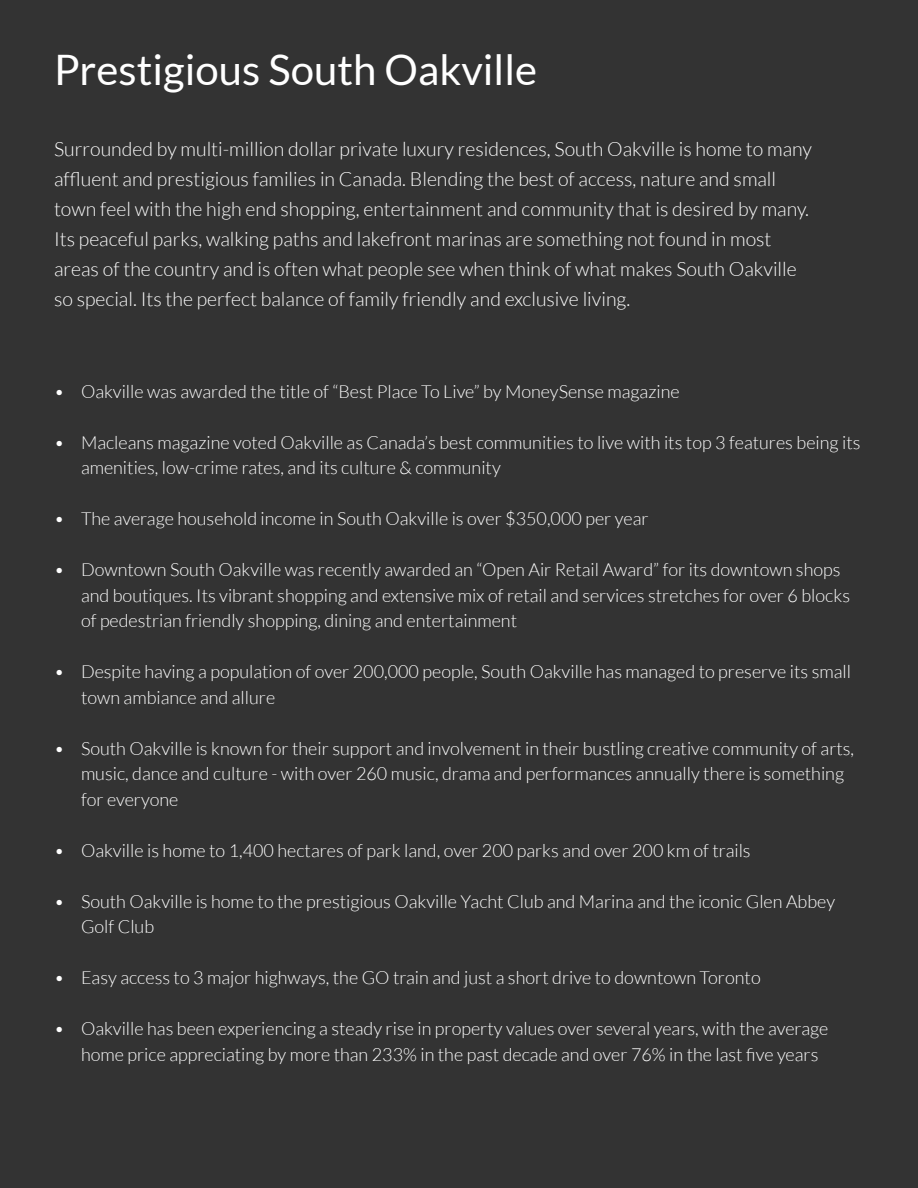
<style>
.page{position:relative;width:918px;height:1188px;background:#333}
.page>*{position:absolute;margin:0;border:0;box-sizing:border-box;transform-origin:0 0}
.t1{font:42px "Lato";color:#fff}
.t2{font:300 19.5px/30px "Lato";color:#fff}
.t3{font:300 18px/25.5px "Lato";color:#fff}
</style>
<div class="page">
<p class="t1" style="left:54px;top:47px;width:485px">Prestigious South Oakville</p>
<p class="t2" style="left:54px;top:134px;width:760px">Surrounded by multi-million dollar private luxury residences, South Oakville is home to many affluent and prestigious families in Canada. Blending the best of access, nature and small town feel with the high end shopping, entertainment and community that is desired by many.<br>Its peaceful parks, walking paths and lakefront marinas are something not found in most areas of the country and is often what people see when think of what makes South Oakville so special. Its the perfect balance of family friendly and exclusive living.</p>
<p class="t3" style="left:54px;top:379px;width:627px">• Oakville was awarded the title of “Best Place To Live” by MoneySense magazine</p>
<p class="t3" style="left:81px;top:430px;width:781px;text-indent:-27px">• Macleans magazine voted Oakville as Canada’s best communities to live with its top 3 features being its amenities, low-crime rates, and its culture &amp; community</p>
<p class="t3" style="left:54px;top:506px;width:596px">• The average household income in South Oakville is over $350,000 per year</p>
<p class="t3" style="left:81px;top:557px;width:771px;text-indent:-27px">• Downtown South Oakville was recently awarded an “Open Air Retail Award” for its downtown shops and boutiques. Its vibrant shopping and extensive mix of retail and services stretches for over 6 blocks of pedestrian friendly shopping, dining and entertainment</p>
<p class="t3" style="left:81px;top:659px;width:771px;text-indent:-27px">• Despite having a population of over 200,000 people, South Oakville has managed to preserve its small town ambiance and allure</p>
<p class="t3" style="left:81px;top:736px;width:775px;text-indent:-27px">• South Oakville is known for their support and involvement in their bustling creative community of arts, music, dance and culture - with over 260 music, drama and performances annually there is something for everyone</p>
<p class="t3" style="left:54px;top:838px;width:698px">• Oakville is home to 1,400 hectares of park land, over 200 parks and over 200 km of trails</p>
<p class="t3" style="left:81px;top:889px;width:756px;text-indent:-27px">• South Oakville is home to the prestigious Oakville Yacht Club and Marina and the iconic Glen Abbey<br>Golf Club</p>
<p class="t3" style="left:54px;top:965px;width:708px">• Easy access to 3 major highways, the GO train and just a short drive to downtown Toronto</p>
<p class="t3" style="left:81px;top:1016px;width:749px;text-indent:-27px">• Oakville has been experiencing a steady rise in property values over several years, with the average home price appreciating by more than 233% in the past decade and over 76% in the last five years</p>
</div>
